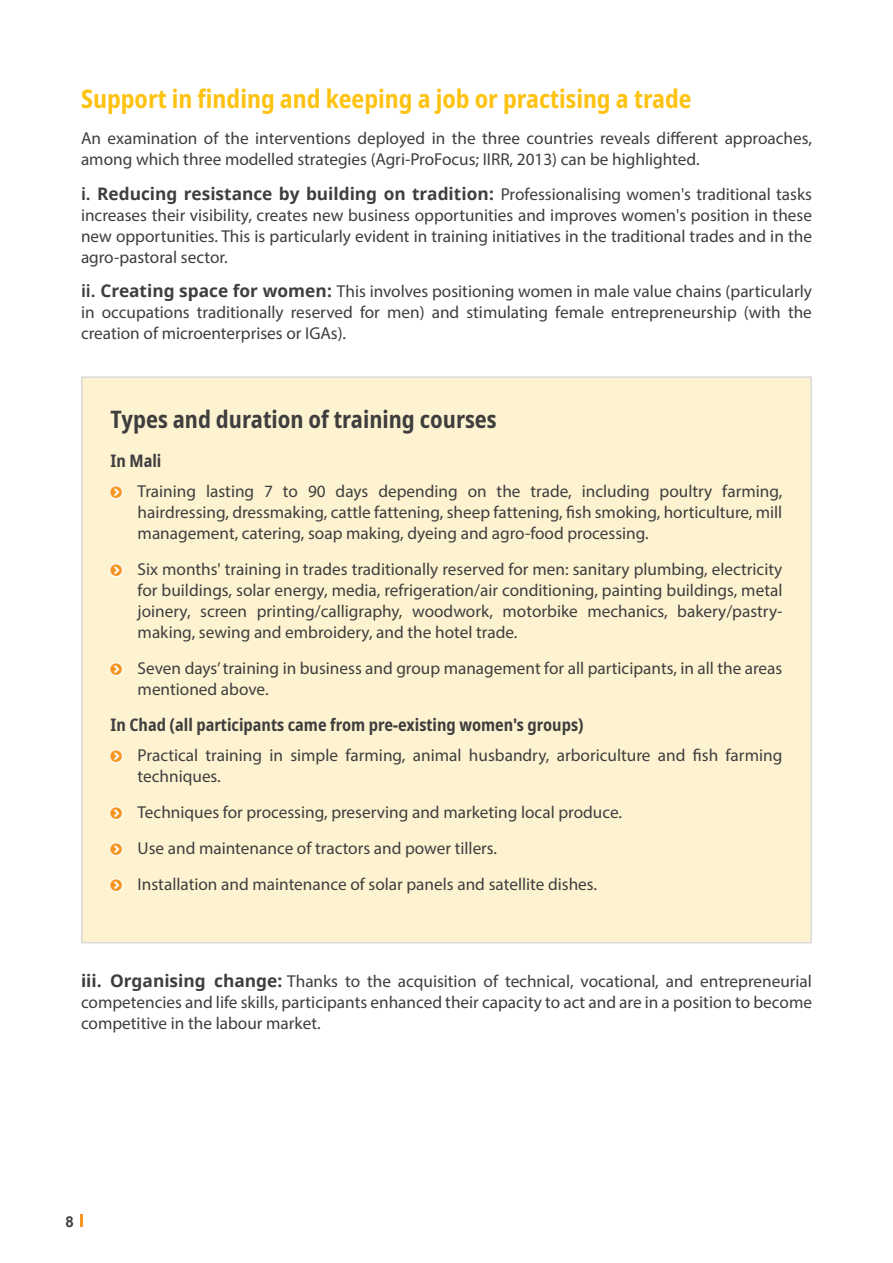
<style>
.page{position:relative;width:893px;height:1263px;background:#fff}
.page>*{position:absolute;margin:0;border:0;box-sizing:border-box;transform-origin:0 0}
.Paragraph_Style_6{font:700 condensed 25.5px "Noto Sans";color:#fec210}
.body-10{font:700 condensed 24px "Noto Sans";color:#3e3e3f}
.body-10-2{font:17.25px/21px "Myriad Pro";color:#3e3e3f;text-align:justify}
.body-10-3{font:700 condensed 17.25px "Noto Sans";color:#3e3e3f}
.t1{font:700 15px "Arial";color:#3e3e3f}
.s1{font-family:"Noto Sans";font-weight:600}
.s2{font-family:"Noto Sans";font-weight:700}
</style>
<div class="page">
<svg style="left:80px;top:1214px;width:2px;height:13px"></svg>
<div style="left:81px;top:376px;width:731px;height:567px;background:#fef3d0"></div>
<p class="Paragraph_Style_6" style="left:81px;top:81px;width:612px">Support in finding and keeping a job or practising a trade</p>
<p class="body-10-2" style="left:81px;top:128px;width:732px">An examination of the interventions deployed in the three countries reveals different approaches, among which three modelled strategies (Agri-ProFocus; IIRR, 2013) can be highlighted.</p>
<p class="body-10-2" style="left:81px;top:183px;width:732px"><span class="s1">i.</span> <span class="s2">Reducing resistance by building on tradition:</span> Professionalising women's traditional tasks increases their visibility, creates new business opportunities and improves women's position in these new opportunities. This is particularly evident in training initiatives in the traditional trades and in the agro-pastoral sector.</p>
<p class="body-10-2" style="left:81px;top:281px;width:732px"><span class="s1">ii.</span> <span class="s2">Creating space for women:</span> This involves positioning women in male value chains (particularly in occupations traditionally reserved for men) and stimulating female entrepreneurship (with the creation of microenterprises or IGAs).</p>
<p class="body-10" style="left:111px;top:402px;width:388px">Types and duration of training courses</p>
<p class="body-10-3" style="left:111px;top:448px;width:52px">In Mali</p>
<p class="body-10-2" style="left:138px;top:481px;width:646px">Training lasting 7 to 90 days depending on the trade, including poultry farming, hairdressing, dressmaking, cattle fattening, sheep fattening, fish smoking, horticulture, mill management, catering, soap making, dyeing and agro-food processing.</p>
<p class="body-10-2" style="left:138px;top:559px;width:646px">Six months' training in trades traditionally reserved for men: sanitary plumbing, electricity for buildings, solar energy, media, refrigeration/air conditioning, painting buildings, metal joinery, screen printing/calligraphy, woodwork, motorbike mechanics, bakery/pastry&shy;making, sewing and embroidery, and the hotel trade.</p>
<p class="body-10-2" style="left:138px;top:658px;width:646px">Seven days’ training in business and group management for all participants, in all the areas mentioned above.</p>
<p class="body-10-3" style="left:111px;top:712px;width:475px">In Chad (all participants came from pre-existing women's groups)</p>
<p class="body-10-2" style="left:138px;top:745px;width:646px">Practical training in simple farming, animal husbandry, arboriculture and fish farming techniques.</p>
<p class="body-10-2" style="left:138px;top:802px;width:486px">Techniques for processing, preserving and marketing local produce.</p>
<p class="body-10-2" style="left:138px;top:838px;width:361px">Use and maintenance of tractors and power tillers.</p>
<p class="body-10-2" style="left:138px;top:874px;width:461px">Installation and maintenance of solar panels and satellite dishes.</p>
<p class="body-10-2" style="left:81px;top:971px;width:732px"><span class="s2">iii. Organising change:</span> Thanks to the acquisition of technical, vocational, and entrepreneurial competencies and life skills, participants enhanced their capacity to act and are in a position to become competitive in the labour market.</p>
<p class="t1" style="left:66px;top:1211px;width:10px">8</p>
</div>
